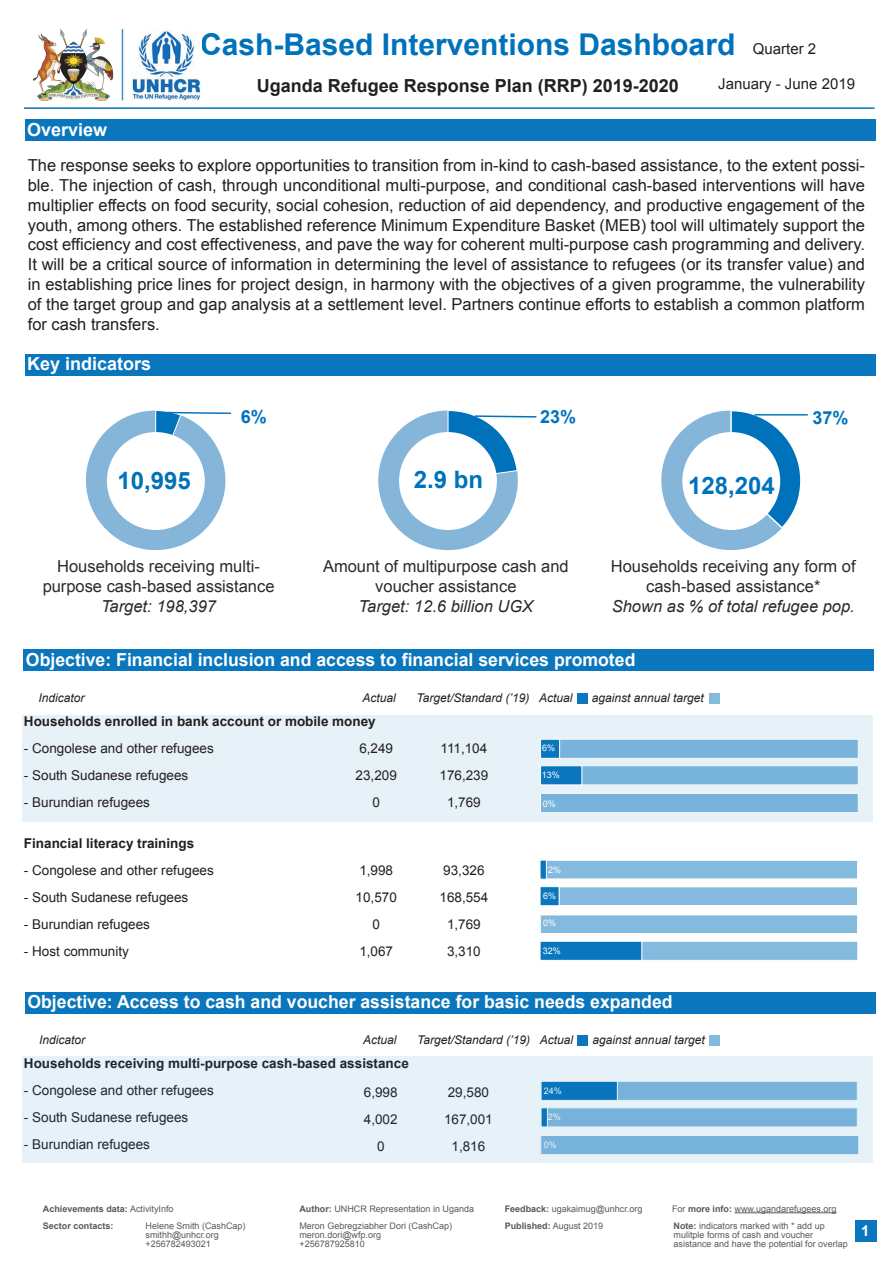
<style>
.page{position:relative;width:893px;height:1263px;background:#fff}
.page>*{position:absolute;margin:0;border:0;box-sizing:border-box;transform-origin:0 0}
.t1{font:700 30px "Arial";color:#0072bc}
.t2{font:700 24px "Arial";color:#0072bc}
.t3{font:700 18px "Arial";color:#fff}
.t4{font:700 18px "Arial";color:#231f20}
.t5{font:700 18px "Arial";color:#0072bc}
.t6{font:16.5px/19.8px "Arial";color:#231f20;text-align:center}
.t7{font:italic 16.5px "Arial";color:#231f20}
.t8{font:15px "Arial";color:#231f20}
.t9{font:700 15px "Arial";color:#fff}
.t10{font:13.5px/27px "Arial";color:#231f20;text-align:center}
.t11{font:700 13.5px "Arial";color:#231f20}
.t12{font:italic 12px "Arial";color:#231f20}
.t13{font:9px "Arial";color:#58595b}
.t14{font:700 9px "Arial";color:#58595b}
.t15{font:9px "Arial";color:#fff}
.s1{font-weight:400}
.s2{font-weight:700}
</style>
<div class="page">
<div style="left:25px;top:119px;width:850px;height:21px;background:#0976bd"></div>
<hr style="left:734px;top:1212px;width:103px;height:1px;background:#58595b">
<hr style="left:24px;top:107px;width:850px;height:2px;background:#0072bc">
<img style="left:33px;top:29px;width:80px;height:71px">
<img style="left:131px;top:29px;width:70px;height:71px">
<hr style="left:122px;top:29px;width:1px;height:71px;background:#0976bd">
<div style="left:25px;top:354px;width:850px;height:21px;background:#0976bd"></div>
<svg style="left:661px;top:410px;width:140px;height:140px"></svg>
<div style="left:682px;top:432px;width:98px;height:98px;background:#fff;border-radius:50%"></div>
<div style="left:22px;top:715px;width:851px;height:107px;background:#e6f1f8"></div>
<div style="left:25px;top:992px;width:850px;height:21px;background:#0976bd"></div>
<div style="left:545px;top:859px;width:313px;height:21px;background:#84bade;border:2px solid #fff"></div>
<div style="left:558px;top:886px;width:300px;height:20px;background:#84bade;border:2px solid #fff"></div>
<div style="left:539px;top:914px;width:319px;height:20px;background:#84bade;border:2px solid #fff"></div>
<div style="left:641px;top:941px;width:217px;height:20px;background:#84bade;border:1px solid #fff"></div>
<div style="left:540px;top:860px;width:7px;height:19px;background:#0976bd;border:1px solid #fff"></div>
<div style="left:540px;top:886px;width:19px;height:20px;background:#0976bd;border:1px solid #fff"></div>
<svg style="left:539px;top:915px;width:9px;height:19px"></svg>
<div style="left:540px;top:941px;width:102px;height:20px;background:#0976bd;border:1px solid #fff"></div>
<div style="left:559px;top:739px;width:300px;height:20px;background:#77b3da;border:1px solid #fff"></div>
<div style="left:581px;top:765px;width:278px;height:20px;background:#77b3da;border:1px solid #fff"></div>
<div style="left:540px;top:793px;width:319px;height:20px;background:#77b3da;border:1px solid #fff"></div>
<div style="left:540px;top:739px;width:20px;height:20px;background:#0976bd;border:1px solid #fff"></div>
<div style="left:540px;top:765px;width:42px;height:20px;background:#0976bd;border:1px solid #fff"></div>
<svg style="left:540px;top:793px;width:8px;height:20px"></svg>
<div style="left:23px;top:649px;width:851px;height:22px;background:#0976bd"></div>
<div style="left:855px;top:1220px;width:21px;height:22px;background:#0976bd"></div>
<div style="left:577px;top:693px;width:10px;height:11px;background:#0976bd"></div>
<div style="left:709px;top:693px;width:10px;height:10px;background:#84bade"></div>
<div style="left:577px;top:1035px;width:11px;height:11px;background:#0976bd"></div>
<div style="left:709px;top:1035px;width:11px;height:10px;background:#84bade"></div>
<svg style="left:86px;top:410px;width:145px;height:140px"></svg>
<svg style="left:378px;top:410px;width:159px;height:140px"></svg>
<hr style="left:754px;top:414px;width:54px;height:2px;background:#0976bd">
<div style="left:399px;top:432px;width:98px;height:98px;background:#fff;border-radius:50%"></div>
<div style="left:107px;top:432px;width:98px;height:98px;background:#fff;border-radius:50%"></div>
<svg style="left:22px;top:1056px;width:851px;height:106px;background:#cfe4f1"></svg>
<p class="t3" style="left:27px;top:117px;width:82px">Overview</p>
<h1 class="t1" style="left:200px;top:24px;width:537px">Cash-Based Interventions Dashboard</h1>
<p class="t4" style="left:257px;top:73px;width:424px">Uganda Refugee Response Plan (RRP) 2019-2020</p>
<p class="t8" style="left:753px;top:38px;width:65px">Quarter 2</p>
<p class="t8" style="left:718px;top:74px;width:138px">January - June 2019</p>
<p class="t6" style="left:28px;top:156px;width:839px;text-align:justify">The response seeks to explore opportunities to transition from in-kind to cash-based assistance, to the extent possi&shy;ble. The injection of cash, through unconditional multi-purpose, and conditional cash-based interventions will have multiplier effects on food security, social cohesion, reduction of aid dependency, and productive engagement of the youth, among others. The established reference Minimum Expenditure Basket (MEB) tool will ultimately support the cost efficiency and cost effectiveness, and pave the way for coherent multi-purpose cash programming and delivery.<br>It will be a critical source of information in determining the level of assistance to refugees (or its transfer value) and in establishing price lines for project design, in harmony with the objectives of a given programme, the vulnerability of the target group and gap analysis at a settlement level. Partners continue efforts to establish a common platform for cash transfers.</p>
<p class="t3" style="left:27px;top:351px;width:126px">Key indicators</p>
<p class="t5" style="left:241px;top:404px;width:28px">6%</p>
<p class="t5" style="left:540px;top:404px;width:38px">23%</p>
<p class="t5" style="left:812px;top:406px;width:38px">37%</p>
<h2 class="t2" style="left:118px;top:465px;width:75px">10,995</h2>
<h2 class="t2" style="left:414px;top:464px;width:71px">2.9 bn</h2>
<p class="t6" style="left:42px;top:557px;width:234px">Households receiving multi&shy;purpose cash-based assistance</p>
<p class="t7" style="left:101px;top:596px;width:116px">Target: 198,397</p>
<p class="t6" style="left:323px;top:557px;width:247px">Amount of multipurpose cash and voucher assistance</p>
<p class="t7" style="left:359px;top:596px;width:176px">Target: 12.6 billion UGX</p>
<h2 class="t2" style="left:688px;top:469px;width:88px">128,204</h2>
<p class="t6" style="left:611px;top:557px;width:246px">Households receiving any form of cash-based assistance*</p>
<p class="t7" style="left:612px;top:596px;width:245px">Shown as % of total refugee pop.</p>
<p class="t3" style="left:26px;top:647px;width:611px">Objective: Financial inclusion and access to financial services promoted</p>
<p class="t12" style="left:38px;top:690px;width:48px">Indicator</p>
<p class="t12" style="left:362px;top:690px;width:35px">Actual</p>
<p class="t12" style="left:416px;top:690px;width:157px">Target/Standard (’19) Actual</p>
<p class="t12" style="left:592px;top:690px;width:114px">against annual target</p>
<p class="t11" style="left:24px;top:713px;width:353px">Households enrolled in bank account or mobile money</p>
<p class="t10" style="left:24px;top:735px;width:191px">- Congolese and other refugees</p>
<p class="t10" style="left:24px;top:762px;width:166px">- South Sudanese refugees</p>
<p class="t10" style="left:24px;top:789px;width:128px">- Burundian refugees</p>
<p class="t11" style="left:24px;top:834px;width:172px">Financial literacy trainings</p>
<p class="t10" style="left:24px;top:857px;width:191px">- Congolese and other refugees</p>
<p class="t10" style="left:24px;top:884px;width:166px">- South Sudanese refugees</p>
<p class="t10" style="left:24px;top:911px;width:128px">- Burundian refugees</p>
<p class="t10" style="left:24px;top:938px;width:107px">- Host community</p>
<p class="t10" style="left:439px;top:735px;width:50px">111,104<br>176,239<br>1,769</p>
<p class="t10" style="left:356px;top:735px;width:43px">6,249<br>23,209<br>0</p>
<p class="t15" style="left:542px;top:742px;width:15px">6%</p>
<p class="t15" style="left:542px;top:768px;width:20px">13%</p>
<p class="t15" style="left:543px;top:797px;width:15px">0%</p>
<p class="t10" style="left:439px;top:857px;width:50px">93,326<br>168,554<br>1,769<br>3,310</p>
<p class="t10" style="left:356px;top:857px;width:43px">1,998<br>10,570<br>0<br>1,067</p>
<p class="t3" style="left:27px;top:989px;width:647px">Objective: Access to cash and voucher assistance for basic needs expanded</p>
<p class="t15" style="left:548px;top:864px;width:15px">2%</p>
<p class="t15" style="left:543px;top:889px;width:15px">6%</p>
<p class="t15" style="left:543px;top:917px;width:15px">0%</p>
<p class="t15" style="left:543px;top:944px;width:20px">32%</p>
<p class="t12" style="left:39px;top:1032px;width:48px">Indicator</p>
<p class="t12" style="left:363px;top:1032px;width:35px">Actual</p>
<p class="t12" style="left:417px;top:1032px;width:157px">Target/Standard (’19) Actual</p>
<p class="t12" style="left:593px;top:1032px;width:114px">against annual target</p>
<p class="t11" style="left:24px;top:1054px;width:386px">Households receiving multi-purpose cash-based assistance</p>
<p class="t10" style="left:24px;top:1077px;width:191px">- Congolese and other refugees</p>
<p class="t10" style="left:24px;top:1104px;width:166px">- South Sudanese refugees</p>
<p class="t10" style="left:24px;top:1131px;width:128px">- Burundian refugees</p>
<p class="t10" style="left:364px;top:1078px;width:35px">6,998<br>4,002<br>0</p>
<p class="t10" style="left:444px;top:1078px;width:50px">29,580<br>167,001<br>1,816</p>
<p class="t15" style="left:544px;top:1085px;width:20px">24%</p>
<p class="t15" style="left:548px;top:1111px;width:15px">2%</p>
<p class="t15" style="left:544px;top:1138px;width:15px">0%</p>
<p class="t14" style="left:43px;top:1203px;width:132px">Achievements data: <span class="s1">ActivityInfo</span></p>
<p class="t13" style="left:299px;top:1203px;width:176px"><span class="s2">Author:</span> UNHCR Representation in Uganda</p>
<p class="t13" style="left:505px;top:1203px;width:139px"><span class="s2">Feedback:</span> ugakaimug@unhcr.org</p>
<p class="t13" style="left:672px;top:1203px;width:166px">For <span class="s2">more info:</span> www.ugandarefugees.org</p>
<p class="t14" style="left:43px;top:1220px;width:72px">Sector contacts:</p>
<p class="t13" style="left:146px;top:1220px;width:102px">Helene Smith (CashCap)</p>
<p class="t13" style="left:299px;top:1220px;width:154px">Meron Gebregziabher Dori (CashCap)</p>
<p class="t14" style="left:505px;top:1220px;width:100px">Published: <span class="s1">August 2019</span></p>
<p class="t13" style="left:674px;top:1220px;width:153px"><span class="s2">Note:</span> indicators marked with * add up</p>
<p class="t13" style="left:146px;top:1229px;width:75px">smithh@unhcr.org</p>
<p class="t13" style="left:299px;top:1229px;width:83px">meron.dori@wfp.org</p>
<p class="t13" style="left:674px;top:1229px;width:141px">mulitple forms of cash and voucher</p>
<p class="t13" style="left:146px;top:1238px;width:67px">+256782493021</p>
<p class="t13" style="left:299px;top:1238px;width:67px">+256787925810</p>
<p class="t13" style="left:674px;top:1238px;width:176px">asistance and have the potential for overlap</p>
<p class="t9" style="left:861px;top:1220px;width:10px">1</p>
</div>
